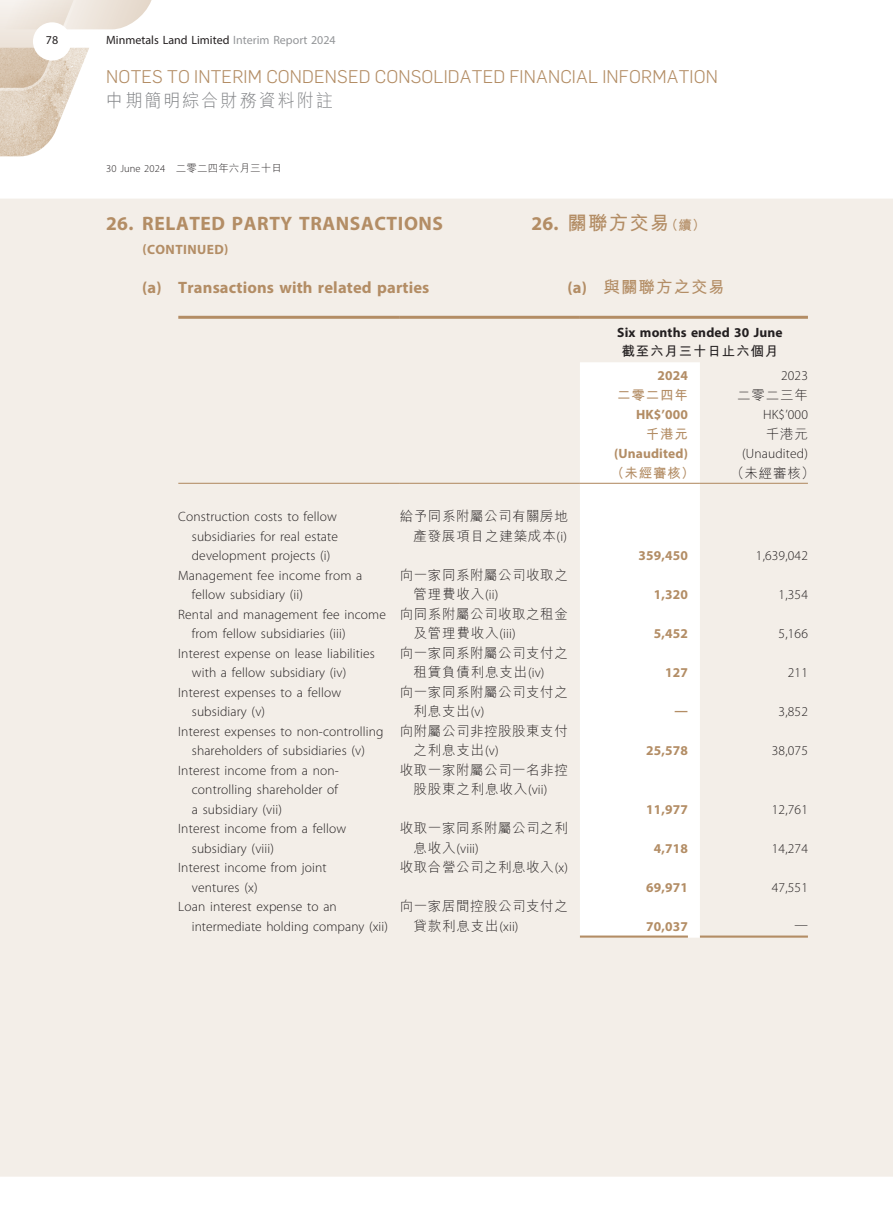
<style>
.page{position:relative;width:893px;height:1212px;background:#fff}
.page>*{position:absolute;margin:0;border:0;box-sizing:border-box;transform-origin:0 0}
._03_H1{font:700 19.5px "Myriad Pro";letter-spacing:.03em;color:#b38d65}
._03_H1-2{font:700 19.5px "M Hei HK";letter-spacing:.06em;color:#b38d65}
.t1{font:300 18px "Flama";letter-spacing:.01em;color:#b38d65}
.t2{font:300 18px "M Hei HK";letter-spacing:.115em;color:#808285;scale:.95 1}
._04___H2{font:700 16.5px "Myriad Pro";letter-spacing:.01em;color:#b38d65}
._04___H2-2{font:700 16.5px "M Hei HK";letter-spacing:.06em;color:#b38d65}
._15_Table_Stub{font:300 13.5px/19.5px "Myriad Pro";letter-spacing:.01em;color:#231f20}
._15_Table_Stub-2{font:300 13.5px/19.5px "M Hei HK";letter-spacing:.04em;color:#231f20}
._01_Body_Text{font:300 13.5px "Myriad Pro";letter-spacing:.01em;color:#231f20}
._01_Body_Text-2{font:700 13.5px "Myriad Pro";letter-spacing:.01em;color:#b38d65}
._01_Body_Text-3{font:700 13.5px "Myriad Pro";letter-spacing:.01em;color:#231f20}
._01_Body_Text-4{font:700 13.5px "M Hei HK";letter-spacing:.06em;color:#b38d65}
._01_Body_Text-5{font:300 13.5px "M Hei HK";letter-spacing:.06em;color:#231f20}
._03_H1-3{font:700 13.5px "Myriad Pro";letter-spacing:.03em;color:#b38d65}
._01_Body_Text-6{font:700 13.5px "M Hei HK";letter-spacing:.06em;color:#231f20}
.t3{font:12px "Myriad Pro";color:#231f20}
.t4{font:300 10.5px "Myriad Pro";letter-spacing:.01em;color:#231f20}
.s1{color:#939598}
.s2{font-family:"M Hei HK"}
.s3{font-family:"Myriad Pro"}
.s4{font-size:13.5px}
</style>
<div class="page">
<div style="left:0;top:199px;width:893px;height:978px;background:#f3eee8"></div>
<img style="left:0;top:92px;width:72px;height:64px">
<svg style="left:0;top:0;width:152px;height:92px"></svg>
<div style="left:33px;top:22px;width:38px;height:39px;background:#fff;border-radius:50%"></div>
<svg style="left:580px;top:362px;width:120px;height:576px"></svg>
<hr style="left:178px;top:316px;width:222px;height:3px;background:#b38d65">
<hr style="left:400px;top:316px;width:180px;height:3px;background:#b38d65">
<hr style="left:580px;top:316px;width:228px;height:3px;background:#b38d65">
<hr style="left:178px;top:483px;width:222px;height:1px;background:#b38d65">
<hr style="left:400px;top:483px;width:180px;height:1px;background:#b38d65">
<hr style="left:580px;top:483px;width:120px;height:1px;background:#b38d65">
<hr style="left:700px;top:483px;width:108px;height:1px;background:#b38d65">
<hr style="left:580px;top:935px;width:108px;height:3px;background:#b38d65">
<hr style="left:700px;top:935px;width:108px;height:3px;background:#b38d65">
<p class="t3" style="left:46px;top:33px;width:14px">78</p>
<p class="t3" style="left:106px;top:33px;width:231px">Minmetals Land Limited <span class="s1">Interim Report 2024</span></p>
<h2 class="t1" style="left:106px;top:65px;width:613px">NOTES TO INTERIM CONDENSED CONSOLIDATED FINANCIAL INFORMATION</h2>
<h2 class="t2" style="left:106px;top:88px;width:240px">中期簡明綜合財務資料附註</h2>
<p class="t4" style="left:106px;top:163px;width:177px">30 June 2024 <span class="s2">二零二四年六月三十日</span></p>
<p class="_03_H1" style="left:106px;top:211px;width:338px">26. RELATED PARTY TRANSACTIONS</p>
<p class="_03_H1-3" style="left:142px;top:241px;width:87px">(CONTINUED)</p>
<p class="_04___H2" style="left:142px;top:277px;width:289px">(a) Transactions with related parties</p>
<p class="_03_H1-2" style="left:531px;top:209px;width:176px"><span class="s3">26.</span> 關聯方交易<span class="s4">（續）</span></p>
<p class="_04___H2-2" style="left:567px;top:275px;width:159px"><span class="s3">(a)</span> 與關聯方之交易</p>
<p class="_01_Body_Text-3" style="left:617px;top:323px;width:167px">Six months ended 30 June</p>
<p class="_01_Body_Text-6" style="left:622px;top:341px;width:158px">截至六月三十日止六個月</p>
<p class="_01_Body_Text-2" style="left:657px;top:367px;width:32px">2024</p>
<p class="_01_Body_Text" style="left:781px;top:368px;width:28px">2023</p>
<p class="_01_Body_Text-4" style="left:617px;top:385px;width:72px">二零二四年</p>
<p class="_01_Body_Text-5" style="left:737px;top:385px;width:72px">二零二三年</p>
<p class="_01_Body_Text-2" style="left:636px;top:406px;width:53px">HK$’000</p>
<p class="_01_Body_Text" style="left:763px;top:407px;width:46px">HK$’000</p>
<p class="_01_Body_Text-4" style="left:646px;top:424px;width:44px">千港元</p>
<p class="_01_Body_Text-5" style="left:766px;top:424px;width:44px">千港元</p>
<p class="_01_Body_Text-2" style="left:614px;top:445px;width:75px">(Unaudited)</p>
<p class="_01_Body_Text" style="left:742px;top:446px;width:67px">(Unaudited)</p>
<p class="_01_Body_Text-4" style="left:611px;top:463px;width:85px">（未經審核）</p>
<p class="_01_Body_Text-5" style="left:731px;top:463px;width:85px">（未經審核）</p>
<p class="_15_Table_Stub" style="left:192px;top:507px;width:148px;text-align:justify;text-indent:-14px">Construction costs to fellow subsidiaries for real estate development projects (i)</p>
<p class="_15_Table_Stub-2" style="left:400px;top:506px;width:169px;text-align:right">給予同系附屬公司有關房地產發展項目之建築成本<span class="s3">(i)</span></p>
<p class="_15_Table_Stub" style="left:192px;top:566px;width:172px;text-indent:-14px">Management fee income from a fellow subsidiary (ii)</p>
<p class="_15_Table_Stub-2" style="left:413px;top:564px;width:156px;text-indent:-14px">向一家同系附屬公司收取之管理費收入<span class="s3">(ii)</span></p>
<p class="_15_Table_Stub" style="left:192px;top:605px;width:196px;text-indent:-14px">Rental and management fee income from fellow subsidiaries (iii)</p>
<p class="_15_Table_Stub-2" style="left:413px;top:603px;width:156px;text-indent:-14px">向同系附屬公司收取之租金及管理費收入<span class="s3">(iii)</span></p>
<p class="_15_Table_Stub" style="left:192px;top:644px;width:185px;text-indent:-14px">Interest expense on lease liabilities with a fellow subsidiary (iv)</p>
<p class="_15_Table_Stub-2" style="left:413px;top:642px;width:156px;text-indent:-14px">向一家同系附屬公司支付之租賃負債利息支出<span class="s3">(iv)</span></p>
<p class="_15_Table_Stub" style="left:192px;top:683px;width:151px;text-indent:-14px">Interest expenses to a fellow subsidiary (v)</p>
<p class="_15_Table_Stub-2" style="left:413px;top:681px;width:156px;text-indent:-14px">向一家同系附屬公司支付之利息支出<span class="s3">(v)</span></p>
<p class="_15_Table_Stub" style="left:178px;top:722px;width:207px;text-align:center">Interest expenses to non-controlling shareholders of subsidiaries (v)</p>
<p class="_15_Table_Stub-2" style="left:413px;top:720px;width:156px;text-indent:-14px">向附屬公司非控股股東支付之利息支出<span class="s3">(v)</span></p>
<p class="_15_Table_Stub" style="left:192px;top:761px;width:149px;text-align:justify;text-indent:-14px">Interest income from a non&shy;controlling shareholder of a subsidiary (vii)</p>
<p class="_15_Table_Stub-2" style="left:400px;top:759px;width:169px;text-align:center">收取一家附屬公司一名非控股股東之利息收入<span class="s3">(vii)</span></p>
<p class="_15_Table_Stub" style="left:192px;top:819px;width:156px;text-indent:-14px">Interest income from a fellow subsidiary (viii)</p>
<p class="_15_Table_Stub-2" style="left:413px;top:818px;width:156px;text-indent:-14px">收取一家同系附屬公司之利息收入<span class="s3">(viii)</span></p>
<p class="_15_Table_Stub" style="left:192px;top:858px;width:136px;text-indent:-14px">Interest income from joint ventures (x)</p>
<p class="_15_Table_Stub-2" style="left:400px;top:857px;width:170px">收取合營公司之利息收入<span class="s3">(x)</span></p>
<p class="_15_Table_Stub" style="left:192px;top:897px;width:198px;text-indent:-14px">Loan interest expense to an intermediate holding company (xii)</p>
<p class="_15_Table_Stub-2" style="left:413px;top:896px;width:156px;text-indent:-14px">向一家居間控股公司支付之貸款利息支出<span class="s3">(xii)</span></p>
<p class="_01_Body_Text-2" style="left:639px;top:547px;width:51px">359,450</p>
<p class="_01_Body_Text" style="left:756px;top:548px;width:54px">1,639,042</p>
<p class="_01_Body_Text-2" style="left:654px;top:586px;width:36px">1,320</p>
<p class="_01_Body_Text" style="left:779px;top:587px;width:31px">1,354</p>
<p class="_01_Body_Text-2" style="left:654px;top:625px;width:36px">5,452</p>
<p class="_01_Body_Text" style="left:779px;top:626px;width:31px">5,166</p>
<p class="_01_Body_Text-2" style="left:665px;top:664px;width:24px">127</p>
<p class="_01_Body_Text" style="left:788px;top:665px;width:22px">211</p>
<p class="_01_Body_Text-2" style="left:674px;top:701px;width:15px">—</p>
<p class="_01_Body_Text" style="left:779px;top:704px;width:31px">3,852</p>
<p class="_01_Body_Text-2" style="left:646px;top:742px;width:43px">25,578</p>
<p class="_01_Body_Text" style="left:772px;top:743px;width:38px">38,075</p>
<p class="_01_Body_Text-2" style="left:646px;top:800px;width:43px">11,977</p>
<p class="_01_Body_Text" style="left:772px;top:802px;width:38px">12,761</p>
<p class="_01_Body_Text-2" style="left:654px;top:839px;width:36px">4,718</p>
<p class="_01_Body_Text" style="left:772px;top:841px;width:38px">14,274</p>
<p class="_01_Body_Text-2" style="left:646px;top:878px;width:43px">69,971</p>
<p class="_01_Body_Text" style="left:772px;top:880px;width:38px">47,551</p>
<p class="_01_Body_Text-2" style="left:646px;top:917px;width:43px">70,037</p>
<p class="_01_Body_Text" style="left:794px;top:917px;width:15px">—</p>
</div>
